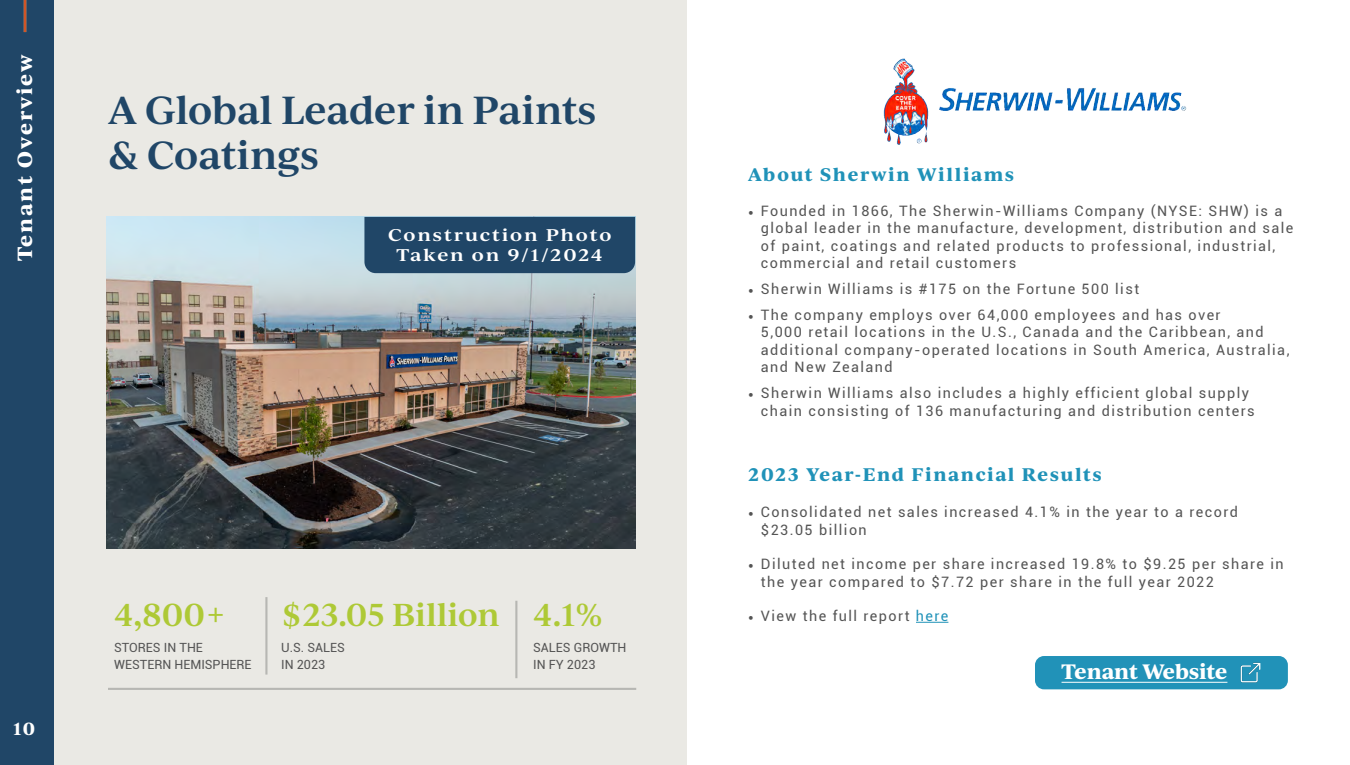
<style>
.page{position:relative;width:1350px;height:765px;background:#fff}
.page>*{position:absolute;margin:0;border:0;box-sizing:border-box;transform-origin:0 0}
.t1{font:600 37.5px/45px "Ivy Journal";letter-spacing:-.01em;color:#204667}
.t2{font:600 30.38px "Ivy Journal";color:#aec936}
.t3{font:700 20px "Ivy Journal";letter-spacing:-.02em;color:#fff}
.t4{font:700 19.75px "Ivy Journal";letter-spacing:.085em;color:#fff}
.t5{font:700 17.5px "Ivy Journal";letter-spacing:.09em;color:#2092b8}
.t6{font:700 16.88px "Ivy Journal";color:#fff}
.t7{font:600 16.25px/19.5px "Ivy Journal";letter-spacing:.085em;color:#fff;text-align:center;scale:1.15 1}
.t8{font:14.38px/17.5px "Roboto";letter-spacing:.1em;color:#545454}
.t9{font:12.62px/16.9px "Roboto";color:#545454}
.s1{font-family:"Minion Pro"}
.s2{color:#2092b8}
</style>
<div class="page">
<div style="left:0;top:0;width:55px;height:765px;background:#204667"></div>
<hr style="left:24px;top:0;width:2px;height:32px;background:#d05527">
<div style="left:55px;top:0;width:632px;height:765px;background:#eae9e4"></div>
<img style="left:107px;top:217px;width:528px;height:331px">
<hr style="left:916px;top:622px;width:32px;height:1px;background:#2092b8">
<img style="left:883px;top:58px;width:304px;height:87px">
<div style="left:1035px;top:656px;width:253px;height:33px;background:#2192b8;border-radius:9px"></div>
<hr style="left:1062px;top:682px;width:165px;height:1px;background:#fff">
<img style="left:1240px;top:663px;width:20px;height:20px">
<hr style="left:265px;top:597px;width:2px;height:78px;background:#b7b7b3">
<hr style="left:515px;top:601px;width:2px;height:77px;background:#b7b7b3">
<hr style="left:108px;top:688px;width:528px;height:2px;background:#b7b7b3">
<div style="left:364px;top:217px;width:271px;height:56px;background:#204667"></div>
<h3 class="t4" style="left:10px;top:261px;width:208px;rotate:-90deg">Tenant Overview</h3>
<h1 class="t1" style="left:108px;top:86px;width:490px">A Global Leader in Paints &amp; Coatings</h1>
<p class="t7" style="left:388px;top:225px;width:196px">Construction Photo<br>Taken on 9/1/2024</p>
<p class="t6" style="left:13px;top:716px;width:24px">10</p>
<h2 class="t2" style="left:114px;top:592px;width:114px">4,800+</h2>
<h2 class="t2" style="left:281px;top:592px;width:323px">$23.05 Billion 4.1%</h2>
<p class="t9" style="left:114px;top:639px;width:139px">STORES IN THE<br>WESTERN HEMISPHERE</p>
<p class="t9" style="left:533px;top:639px;width:95px">SALES GROWTH<br>IN FY 2023</p>
<p class="t9" style="left:281px;top:639px;width:65px">U.S. SALES<br>IN 2023</p>
<p class="t5" style="left:748px;top:161px;width:267px">About Sherwin Williams</p>
<p class="t8" style="left:761px;top:201px;width:534px;text-indent:-13px"><span class="s1">•</span> Founded in 1866, The Sherwin-Williams Company (NYSE: SHW) is a global leader in the manufacture, development, distribution and sale of paint, coatings and related products to professional, industrial, commercial and retail customers</p>
<p class="t8" style="left:748px;top:280px;width:392px"><span class="s1">•</span> Sherwin Williams is #175 on the Fortune 500 list</p>
<p class="t8" style="left:761px;top:306px;width:530px;text-indent:-13px"><span class="s1">•</span> The company employs over 64,000 employees and has over<br>5,000 retail locations in the U.S., Canada and the Caribbean, and additional company-operated locations in South America, Australia, and New Zealand</p>
<p class="t8" style="left:761px;top:384px;width:495px;text-indent:-13px"><span class="s1">•</span> Sherwin Williams also includes a highly efficient global supply chain consisting of 136 manufacturing and distribution centers</p>
<p class="t5" style="left:748px;top:462px;width:355px">2023 Year-End Financial Results</p>
<p class="t8" style="left:761px;top:503px;width:478px;text-indent:-13px"><span class="s1">•</span> Consolidated net sales increased 4.1% in the year to a record $23.05 billion</p>
<p class="t8" style="left:761px;top:555px;width:524px;text-indent:-13px"><span class="s1">•</span> Diluted net income per share increased 19.8% to $9.25 per share in the year compared to $7.72 per share in the full year 2022</p>
<p class="t8" style="left:748px;top:607px;width:202px"><span class="s1">•</span> View the full report <span class="s2">here</span></p>
<h3 class="t3" style="left:1062px;top:656px;width:167px">Tenant Website</h3>
</div>
